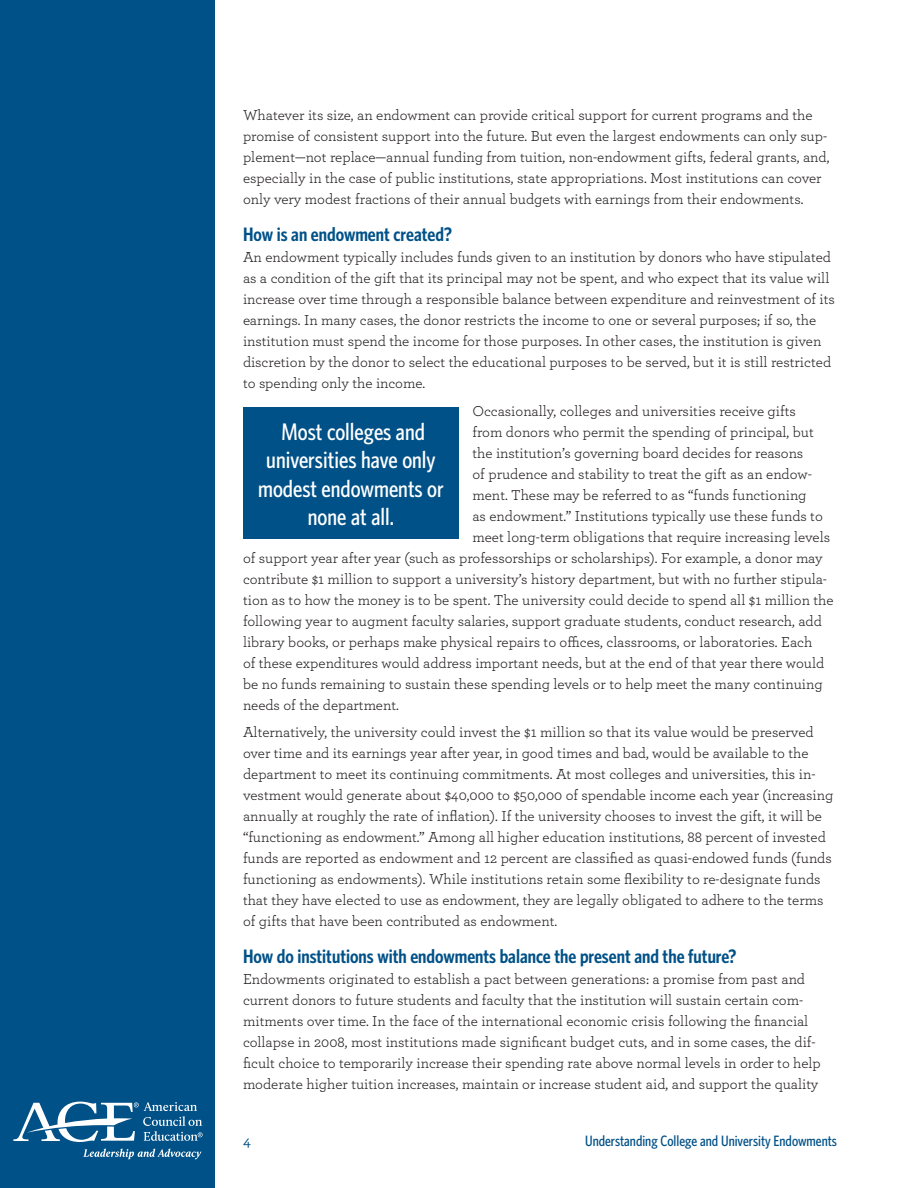
<style>
.page{position:relative;width:918px;height:1188px;background:#fff}
.page>*{position:absolute;margin:0;border:0;box-sizing:border-box;transform-origin:0 0}
.Box_text{font:500 24px/28.5px "Whitney Condensed";color:#fff;text-align:center}
.Subheader{font:600 19.5px "Whitney Condensed";color:#005187}
.Body{font:15px/21px "Archer";color:#231f20}
.t1{font:500 15px "Whitney Condensed";color:#005187}
.t2{font:500 15px "Archer";color:#005187}
</style>
<div class="page">
<div style="left:0;top:0;width:215px;height:1188px;background:#005187"></div>
<svg style="left:83px;top:1148px;width:118px;height:12px"></svg>
<svg style="left:13px;top:1102px;width:190px;height:40px"></svg>
<div style="left:243px;top:407px;width:216px;height:131px;background:#005187"></div>
<p class="Body" style="left:243px;top:104px;width:588px">Whatever its size, an endowment can provide critical support for current programs and the promise of consistent support into the future. But even the largest endowments can only sup&shy;plement—not replace—annual funding from tuition, non-endowment gifts, federal grants, and, especially in the case of public institutions, state appropriations. Most institutions can cover only very modest fractions of their annual budgets with earnings from their endowments.</p>
<p class="Subheader" style="left:243px;top:222px;width:210px">How is an endowment created?</p>
<p class="Body" style="left:243px;top:246px;width:594px">An endowment typically includes funds given to an institution by donors who have stipulated as a condition of the gift that its principal may not be spent, and who expect that its value will increase over time through a responsible balance between expenditure and reinvestment of its earnings. In many cases, the donor restricts the income to one or several purposes; if so, the institution must spend the income for those purposes. In other cases, the institution is given discretion by the donor to select the educational purposes to be served, but it is still restricted to spending only the income.</p>
<p class="Body" style="left:472px;top:399px;width:325px">Occasionally, colleges and universities receive gifts</p>
<p class="Body" style="left:472px;top:420px;width:343px">from donors who permit the spending of principal, but</p>
<p class="Body" style="left:472px;top:441px;width:332px">the institution’s governing board decides for reasons</p>
<p class="Body" style="left:472px;top:462px;width:341px">of prudence and stability to treat the gift as an endow-</p>
<p class="Body" style="left:472px;top:483px;width:336px">ment. These may be referred to as “funds functioning</p>
<p class="Body" style="left:472px;top:504px;width:352px">as endowment.” Institutions typically use these funds to</p>
<p class="Body" style="left:472px;top:525px;width:359px">meet long-term obligations that require increasing levels</p>
<p class="Body" style="left:243px;top:546px;width:581px">of support year after year (such as professorships or scholarships). For example, a donor may</p>
<p class="Body" style="left:243px;top:567px;width:586px">contribute $1 million to support a university’s history department, but with no further stipula-</p>
<p class="Body" style="left:243px;top:588px;width:592px">tion as to how the money is to be spent. The university could decide to spend all $1 million the</p>
<p class="Body" style="left:243px;top:609px;width:580px">following year to augment faculty salaries, support graduate students, conduct research, add</p>
<p class="Body" style="left:243px;top:630px;width:571px">library books, or perhaps make physical repairs to offices, classrooms, or laboratories. Each</p>
<p class="Body" style="left:243px;top:651px;width:583px">of these expenditures would address important needs, but at the end of that year there would</p>
<p class="Body" style="left:243px;top:672px;width:581px">be no funds remaining to sustain these spending levels or to help meet the many continuing</p>
<p class="Body" style="left:243px;top:693px;width:158px">needs of the department.</p>
<p class="Body" style="left:243px;top:721px;width:592px">Alternatively, the university could invest the $1 million so that its value would be preserved over time and its earnings year after year, in good times and bad, would be available to the department to meet its continuing commitments. At most colleges and universities, this in&shy;vestment would generate about $40,000 to $50,000 of spendable income each year (increasing annually at roughly the rate of inflation). If the university chooses to invest the gift, it will be “functioning as endowment.” Among all higher education institutions, 88 percent of invested funds are reported as endowment and 12 percent are classified as quasi-endowed funds (funds functioning as endowments). While institutions retain some flexibility to re-designate funds that they have elected to use as endowment, they are legally obligated to adhere to the terms of gifts that have been contributed as endowment.</p>
<p class="Subheader" style="left:243px;top:944px;width:495px">How do institutions with endowments balance the present and the future?</p>
<p class="Body" style="left:243px;top:968px;width:579px">Endowments originated to establish a pact between generations: a promise from past and current donors to future students and faculty that the institution will sustain certain com&shy;mitments over time. In the face of the international economic crisis following the financial collapse in 2008, most institutions made significant budget cuts, and in some cases, the dif&shy;ficult choice to temporarily increase their spending rate above normal levels in order to help moderate higher tuition increases, maintain or increase student aid, and support the quality</p>
<p class="Box_text" style="left:258px;top:416px;width:187px">Most colleges and universities have only modest endowments or none at all.</p>
<p class="t2" style="left:243px;top:1130px;width:9px">4</p>
<p class="t1" style="left:585px;top:1132px;width:253px">Understanding College and University Endowments</p>
</div>
